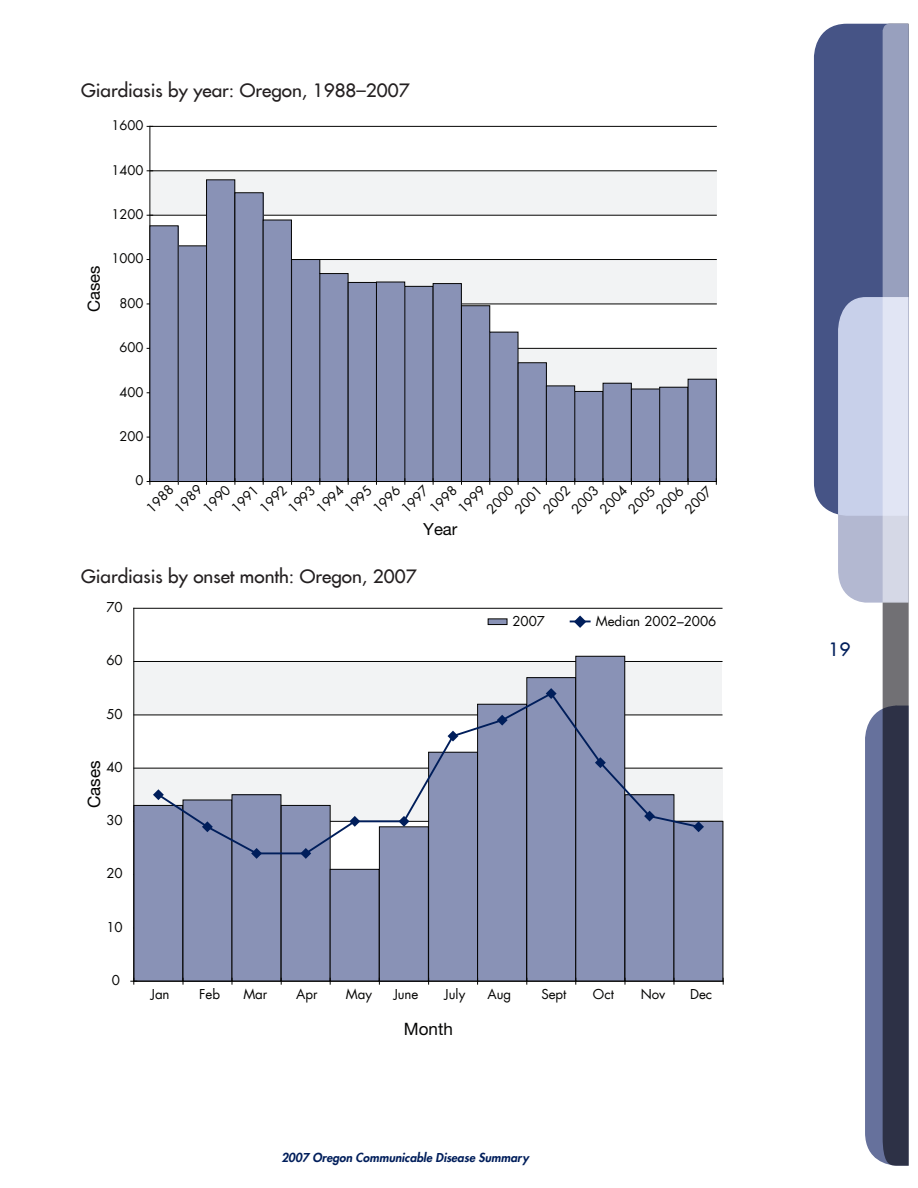
<style>
.page{position:relative;width:918px;height:1188px;background:#fff}
.page>*{position:absolute;margin:0;border:0;box-sizing:border-box;transform-origin:0 0}
.table_title{font:18px "Futura LT";color:#231f20;scale:1.05 1}
.t1{font:18px "Futura LT";color:#001e5b;scale:1.05 1}
.t2{font:17.1px "Helvetica Neue LT Std";color:#050504}
.t3{font:16.65px "Helvetica Neue LT Std";color:#050504}
.t4{font:13.35px "Futura LT";color:#050504}
.t5{font:13.05px "Futura LT";color:#050504}
.t6{font:italic 800 12px "Futura LT";color:#001e5b}
</style>
<div class="page">
<div style="left:814px;top:23px;width:95px;height:491px;background:#465486"></div>
<svg style="left:837px;top:24px;width:72px;height:1142px"></svg>
<div style="left:151px;top:171px;width:565px;height:44px;background:#f2f3f4"></div>
<div style="left:151px;top:260px;width:565px;height:44px;background:#f2f3f4"></div>
<div style="left:151px;top:349px;width:565px;height:44px;background:#f2f3f4"></div>
<hr style="left:150px;top:348px;width:566px;height:1px;background:#050504">
<hr style="left:150px;top:304px;width:566px;height:1px;background:#050504">
<hr style="left:150px;top:259px;width:566px;height:1px;background:#050504">
<hr style="left:150px;top:215px;width:566px;height:1px;background:#050504">
<hr style="left:150px;top:171px;width:566px;height:1px;background:#050504">
<hr style="left:150px;top:126px;width:566px;height:1px;background:#050504">
<div style="left:178px;top:246px;width:29px;height:236px;background:#8992b6"></div>
<div style="left:207px;top:180px;width:28px;height:302px;background:#8992b6"></div>
<div style="left:206px;top:179px;width:29px;height:303px;border:1px solid #050504"></div>
<div style="left:235px;top:193px;width:28px;height:289px;background:#8992b6"></div>
<div style="left:234px;top:192px;width:30px;height:290px;border:1px solid #050504"></div>
<div style="left:263px;top:220px;width:28px;height:262px;background:#8992b6"></div>
<div style="left:263px;top:220px;width:29px;height:262px;border:1px solid #050504"></div>
<div style="left:292px;top:260px;width:28px;height:222px;background:#8992b6"></div>
<div style="left:291px;top:259px;width:29px;height:223px;border:1px solid #050504"></div>
<div style="left:320px;top:274px;width:28px;height:208px;background:#8992b6"></div>
<div style="left:319px;top:273px;width:30px;height:209px;border:1px solid #050504"></div>
<div style="left:348px;top:282px;width:28px;height:200px;background:#8992b6"></div>
<div style="left:348px;top:282px;width:29px;height:200px;border:1px solid #050504"></div>
<div style="left:376px;top:282px;width:29px;height:200px;background:#8992b6"></div>
<div style="left:376px;top:282px;width:29px;height:200px;border:1px solid #050504"></div>
<div style="left:405px;top:286px;width:28px;height:196px;background:#8992b6"></div>
<div style="left:433px;top:284px;width:28px;height:198px;background:#8992b6"></div>
<div style="left:461px;top:306px;width:29px;height:176px;background:#8992b6"></div>
<div style="left:461px;top:305px;width:29px;height:177px;border:1px solid #050504"></div>
<div style="left:490px;top:332px;width:28px;height:150px;background:#8992b6"></div>
<div style="left:489px;top:332px;width:29px;height:150px;border:1px solid #050504"></div>
<div style="left:518px;top:363px;width:28px;height:119px;background:#8992b6"></div>
<div style="left:546px;top:386px;width:29px;height:96px;background:#8992b6"></div>
<div style="left:546px;top:385px;width:29px;height:97px;border:1px solid #050504"></div>
<div style="left:575px;top:391px;width:28px;height:91px;background:#8992b6"></div>
<div style="left:574px;top:391px;width:29px;height:91px;border:1px solid #050504"></div>
<div style="left:603px;top:383px;width:28px;height:99px;background:#8992b6"></div>
<div style="left:631px;top:389px;width:29px;height:93px;background:#8992b6"></div>
<div style="left:631px;top:389px;width:29px;height:93px;border:1px solid #050504"></div>
<div style="left:660px;top:387px;width:28px;height:95px;background:#8992b6"></div>
<div style="left:659px;top:387px;width:29px;height:95px;border:1px solid #050504"></div>
<div style="left:688px;top:379px;width:28px;height:103px;background:#8992b6"></div>
<div style="left:688px;top:379px;width:29px;height:103px;border:1px solid #050504"></div>
<hr style="left:150px;top:126px;width:1px;height:356px;background:#050504">
<hr style="left:150px;top:481px;width:566px;height:1px;background:#050504">
<div style="left:150px;top:226px;width:28px;height:256px;background:#8992b6"></div>
<div style="left:149px;top:225px;width:30px;height:257px;border:1px solid #050504"></div>
<div style="left:134px;top:661px;width:588px;height:54px;background:#f2f3f4"></div>
<div style="left:134px;top:768px;width:588px;height:54px;background:#f2f3f4"></div>
<hr style="left:134px;top:768px;width:588px;height:1px;background:#050504">
<hr style="left:134px;top:715px;width:588px;height:1px;background:#050504">
<hr style="left:134px;top:661px;width:588px;height:1px;background:#050504">
<hr style="left:134px;top:608px;width:588px;height:1px;background:#050504">
<div style="left:488px;top:619px;width:19px;height:6px;background:#8992b6"></div>
<div style="left:488px;top:618px;width:19px;height:7px;border:1px solid #050504"></div>
<svg style="left:571px;top:615px;width:19px;height:13px"></svg>
<div style="left:134px;top:805px;width:49px;height:176px;background:#8992b6"></div>
<div style="left:133px;top:805px;width:50px;height:177px;border:1px solid #050504"></div>
<div style="left:183px;top:800px;width:49px;height:181px;background:#8992b6"></div>
<div style="left:183px;top:800px;width:49px;height:182px;border:1px solid #050504"></div>
<div style="left:232px;top:795px;width:49px;height:186px;background:#8992b6"></div>
<div style="left:232px;top:794px;width:49px;height:188px;border:1px solid #050504"></div>
<div style="left:281px;top:805px;width:49px;height:176px;background:#8992b6"></div>
<div style="left:281px;top:805px;width:50px;height:177px;border:1px solid #050504"></div>
<div style="left:330px;top:869px;width:49px;height:112px;background:#8992b6"></div>
<div style="left:330px;top:869px;width:50px;height:113px;border:1px solid #050504"></div>
<div style="left:379px;top:827px;width:49px;height:154px;background:#8992b6"></div>
<div style="left:379px;top:826px;width:50px;height:156px;border:1px solid #050504"></div>
<div style="left:429px;top:752px;width:49px;height:229px;background:#8992b6"></div>
<div style="left:428px;top:752px;width:50px;height:230px;border:1px solid #050504"></div>
<div style="left:478px;top:704px;width:49px;height:277px;background:#8992b6"></div>
<div style="left:477px;top:704px;width:50px;height:278px;border:1px solid #050504"></div>
<div style="left:527px;top:678px;width:49px;height:303px;background:#8992b6"></div>
<div style="left:526px;top:677px;width:50px;height:305px;border:1px solid #050504"></div>
<div style="left:576px;top:656px;width:49px;height:325px;background:#8992b6"></div>
<div style="left:575px;top:656px;width:50px;height:326px;border:1px solid #050504"></div>
<div style="left:625px;top:795px;width:49px;height:186px;background:#8992b6"></div>
<div style="left:625px;top:794px;width:49px;height:188px;border:1px solid #050504"></div>
<div style="left:674px;top:821px;width:49px;height:160px;background:#8992b6"></div>
<hr style="left:134px;top:608px;width:1px;height:373px;background:#050504">
<hr style="left:134px;top:981px;width:589px;height:1px;background:#050504">
<svg style="left:131px;top:978px;width:6px;height:6px"></svg>
<hr style="left:257px;top:852px;width:49px;height:2px;background:#001e5b">
<hr style="left:355px;top:820px;width:49px;height:2px;background:#001e5b">
<svg style="left:151px;top:789px;width:113px;height:72px"></svg>
<svg style="left:298px;top:814px;width:64px;height:47px"></svg>
<svg style="left:397px;top:686px;width:309px;height:148px"></svg>
<p class="table_title" style="left:81px;top:78px;width:315px">Giardiasis by year: Oregon, 1988–2007</p>
<p class="t5" style="left:111px;top:117px;width:33px">1600</p>
<p class="t5" style="left:111px;top:162px;width:33px">1400</p>
<p class="t5" style="left:111px;top:206px;width:33px">1200</p>
<p class="t3" style="left:84px;top:312px;width:48px;rotate:-90deg">Cases</p>
<p class="t5" style="left:111px;top:250px;width:33px">1000</p>
<p class="t5" style="left:119px;top:295px;width:25px">800</p>
<p class="t5" style="left:119px;top:339px;width:25px">600</p>
<p class="t5" style="left:119px;top:384px;width:25px">400</p>
<p class="t5" style="left:119px;top:428px;width:25px">200</p>
<p class="t5" style="left:135px;top:472px;width:10px">0</p>
<p class="t5" style="left:143px;top:504px;width:34px;rotate:-45deg">1988</p>
<p class="t5" style="left:171px;top:504px;width:34px;rotate:-45deg">1989</p>
<p class="t5" style="left:200px;top:505px;width:34px;rotate:-45deg">1990</p>
<p class="t5" style="left:228px;top:505px;width:34px;rotate:-45deg">1991</p>
<p class="t5" style="left:256px;top:505px;width:34px;rotate:-45deg">1992</p>
<p class="t5" style="left:285px;top:505px;width:34px;rotate:-45deg">1993</p>
<p class="t5" style="left:313px;top:505px;width:34px;rotate:-45deg">1994</p>
<p class="t5" style="left:341px;top:505px;width:34px;rotate:-45deg">1995</p>
<p class="t5" style="left:369px;top:505px;width:34px;rotate:-45deg">1996</p>
<p class="t5" style="left:398px;top:505px;width:34px;rotate:-45deg">1997</p>
<p class="t5" style="left:426px;top:505px;width:34px;rotate:-45deg">1998</p>
<p class="t5" style="left:454px;top:505px;width:34px;rotate:-45deg">1999</p>
<p class="t5" style="left:483px;top:505px;width:34px;rotate:-45deg">2000</p>
<p class="t5" style="left:511px;top:505px;width:34px;rotate:-45deg">2001</p>
<p class="t5" style="left:539px;top:505px;width:34px;rotate:-45deg">2002</p>
<p class="t5" style="left:568px;top:505px;width:34px;rotate:-45deg">2003</p>
<p class="t5" style="left:596px;top:505px;width:34px;rotate:-45deg">2004</p>
<p class="t5" style="left:624px;top:506px;width:34px;rotate:-45deg">2005</p>
<p class="t5" style="left:653px;top:506px;width:34px;rotate:-45deg">2006</p>
<p class="t5" style="left:681px;top:506px;width:34px;rotate:-45deg">2007</p>
<p class="t3" style="left:423px;top:519px;width:36px">Year</p>
<p class="table_title" style="left:81px;top:564px;width:321px">Giardiasis by onset month: Oregon, 2007</p>
<p class="t4" style="left:107px;top:599px;width:18px">70</p>
<p class="t4" style="left:107px;top:652px;width:18px">60</p>
<p class="t4" style="left:107px;top:705px;width:18px">50</p>
<p class="t2" style="left:84px;top:808px;width:49px;rotate:-90deg">Cases</p>
<p class="t4" style="left:107px;top:759px;width:18px">40</p>
<p class="t4" style="left:107px;top:812px;width:18px">30</p>
<p class="t4" style="left:107px;top:865px;width:18px">20</p>
<p class="t4" style="left:107px;top:918px;width:18px">10</p>
<p class="t4" style="left:112px;top:972px;width:10px">0</p>
<p class="t4" style="left:512px;top:612px;width:34px">2007</p>
<p class="t4" style="left:596px;top:612px;width:122px">Median 2002–2006</p>
<p class="t4" style="left:151px;top:986px;width:20px">Jan</p>
<p class="t4" style="left:199px;top:986px;width:22px">Feb</p>
<p class="t4" style="left:243px;top:986px;width:25px">Mar</p>
<p class="t4" style="left:296px;top:986px;width:23px">Apr</p>
<p class="t4" style="left:346px;top:986px;width:28px">May</p>
<p class="t4" style="left:394px;top:986px;width:26px">June</p>
<p class="t4" style="left:445px;top:986px;width:22px">July</p>
<p class="t4" style="left:488px;top:986px;width:25px">Aug</p>
<p class="t4" style="left:541px;top:986px;width:26px">Sept</p>
<p class="t4" style="left:593px;top:986px;width:23px">Oct</p>
<p class="t4" style="left:641px;top:986px;width:26px">Nov</p>
<p class="t4" style="left:690px;top:986px;width:24px">Dec</p>
<p class="t2" style="left:404px;top:1019px;width:51px">Month</p>
<p class="t6" style="left:281px;top:1150px;width:249px">2007 Oregon Communicable Disease Summary</p>
<h1 class="t1" style="left:829px;top:638px;width:22px">19</h1>
</div>
